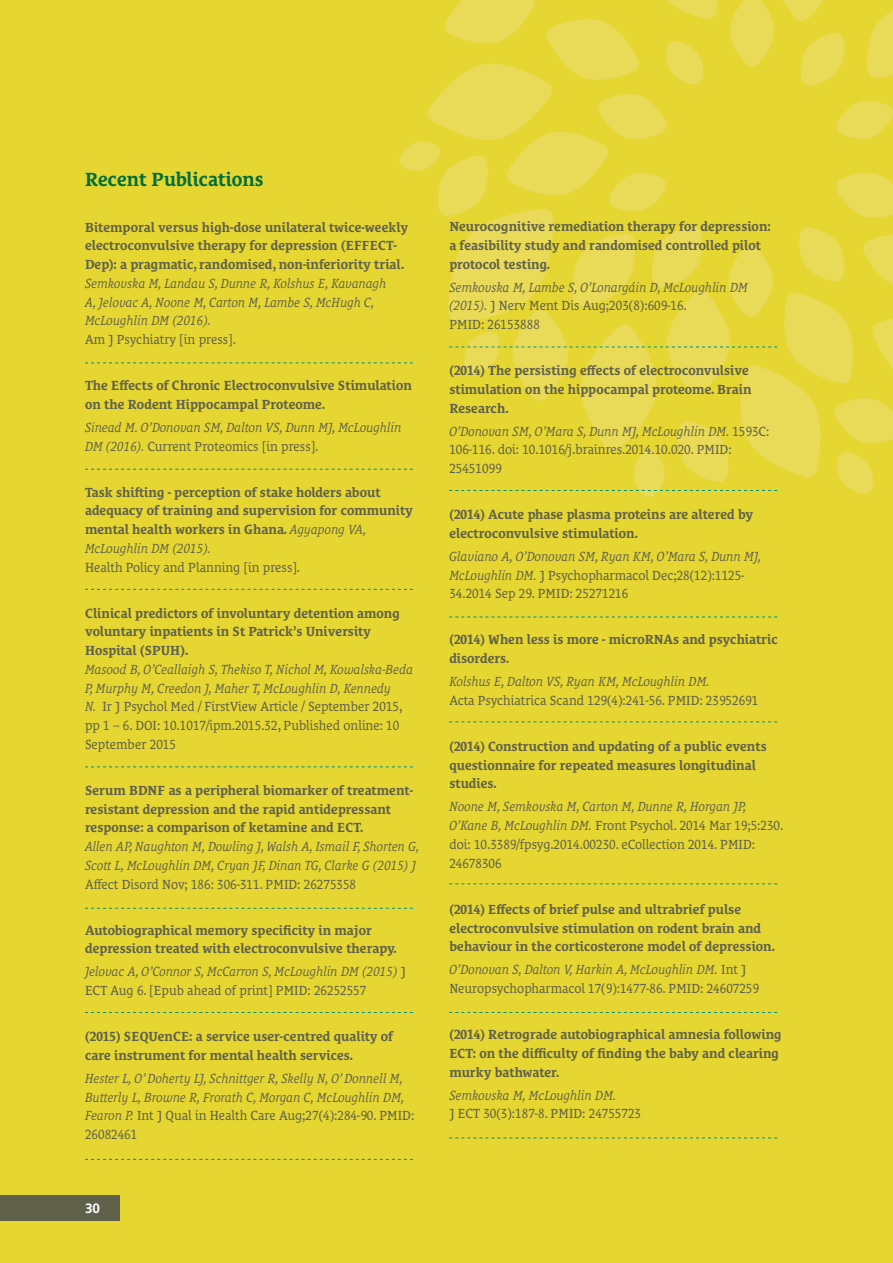
<style>
.page{position:relative;width:893px;height:1263px;background:#fff}
.page>*{position:absolute;margin:0;border:0;box-sizing:border-box;transform-origin:0 0}
.t1{font:700 19.5px "Le Monde Courrier Pro";color:#006f3c;scale:.95 1}
.t2{font:700 13.5px/18.8px "Le Monde Courrier Pro";color:#60614b;scale:.95 1}
.t3{font:13.5px/18.8px "Le Monde Courrier Pro";color:#60614b;scale:.95 1}
.t4{font:italic 13.5px/18.8px "Le Monde Courrier Pro";color:#60614b;scale:.95 1}
.t5{font:700 13.5px "Frutiger";color:#fff}
.s1{font-style:normal}
.s2{font-weight:400;font-style:italic}
.s3{font-style:italic}
</style>
<div class="page">
<img style="left:0;top:0;width:893px;height:1263px">
<div style="left:0;top:1195px;width:120px;height:25px;background:#60614b"></div>
<svg style="left:85px;top:362px;width:328px;height:1px"></svg>
<svg style="left:449px;top:347px;width:328px;height:1px"></svg>
<svg style="left:449px;top:490px;width:328px;height:1px"></svg>
<svg style="left:449px;top:617px;width:328px;height:1px"></svg>
<svg style="left:449px;top:721px;width:328px;height:1px"></svg>
<svg style="left:449px;top:883px;width:328px;height:1px"></svg>
<svg style="left:449px;top:1012px;width:328px;height:1px"></svg>
<svg style="left:449px;top:1137px;width:328px;height:1px"></svg>
<svg style="left:85px;top:469px;width:328px;height:1px"></svg>
<svg style="left:85px;top:589px;width:328px;height:1px"></svg>
<svg style="left:85px;top:766px;width:328px;height:1px"></svg>
<svg style="left:85px;top:908px;width:328px;height:1px"></svg>
<svg style="left:85px;top:1012px;width:328px;height:1px"></svg>
<svg style="left:85px;top:1159px;width:328px;height:1px"></svg>
<h1 class="t1" style="left:85px;top:163px;width:189px">Recent Publications</h1>
<p class="t2" style="left:85px;top:216px;width:342px">Bitemporal versus high-dose unilateral twice-weekly electroconvulsive therapy for depression (EFFECT-<br>Dep): a pragmatic, randomised, non-inferiority trial.</p>
<p class="t4" style="left:85px;top:272px;width:319px">Semkovska M, Landau S, Dunne R, Kolshus E, Kavanagh<br>A, Jelovac A, Noone M, Carton M, Lambe S, McHugh C,<br>McLoughlin DM (2016).</p>
<p class="t3" style="left:85px;top:328px;width:160px">Am J Psychiatry [in press].</p>
<p class="t2" style="left:85px;top:374px;width:346px">The Effects of Chronic Electroconvulsive Stimulation on the Rodent Hippocampal Proteome.</p>
<p class="t4" style="left:85px;top:416px;width:335px">Sinead M. O’Donovan SM, Dalton VS, Dunn MJ, McLoughlin<br>DM (2016). <span class="s1">Current Proteomics [in press].</span></p>
<p class="t2" style="left:85px;top:481px;width:347px">Task shifting - perception of stake holders about adequacy of training and supervision for community mental health workers in Ghana. <span class="s2">Agyapong VA, McLoughlin DM (2015).</span></p>
<p class="t3" style="left:85px;top:556px;width:228px">Health Policy and Planning [in press].</p>
<p class="t2" style="left:85px;top:602px;width:333px">Clinical predictors of involuntary detention among voluntary inpatients in St Patrick’s University<br>Hospital (SPUH).</p>
<p class="t3" style="left:85px;top:658px;width:347px"><span class="s3">Masood B, O’Ceallaigh S, Thekiso T, Nichol M, Kowalska-Beda P, Murphy M, Creedon J, Maher T, McLoughlin D, Kennedy<br>N.</span> Ir J Psychol Med / FirstView Article / September 2015, pp 1 – 6. DOI: 10.1017/ipm.2015.32, Published online: 10<br>September 2015</p>
<p class="t2" style="left:85px;top:779px;width:347px">Serum BDNF as a peripheral biomarker of treatment&shy;resistant depression and the rapid antidepressant response: a comparison of ketamine and ECT.</p>
<p class="t4" style="left:85px;top:836px;width:353px">Allen AP, Naughton M, Dowling J, Walsh A, Ismail F, Shorten G,<br>Scott L, McLoughlin DM, Cryan JF, Dinan TG, Clarke G (2015) J</p>
<p class="t3" style="left:85px;top:873px;width:287px">Affect Disord Nov; 186: 306-311. PMID: 26275358</p>
<p class="t2" style="left:85px;top:919px;width:330px">Autobiographical memory specificity in major depression treated with electroconvulsive therapy.</p>
<p class="t4" style="left:85px;top:961px;width:339px">Jelovac A, O’Connor S, McCarron S, McLoughlin DM (2015) <span class="s1">J<br>ECT Aug 6. [Epub ahead of print] PMID: 26252557</span></p>
<p class="t2" style="left:85px;top:1025px;width:326px">(2015) SEQUenCE: a service user-centred quality of care instrument for mental health services.</p>
<p class="t4" style="left:85px;top:1067px;width:348px">Hester L, O’ Doherty LJ, Schnittger R, Skelly N, O’ Donnell M, Butterly L, Browne R, Frorath C, Morgan C, McLoughlin DM, Fearon P. <span class="s1">Int J Qual in Health Care Aug;27(4):284-90. PMID:<br>26082461</span></p>
<p class="t5" style="left:85px;top:1200px;width:17px">30</p>
<p class="t2" style="left:449px;top:215px;width:340px">Neurocognitive remediation therapy for depression: a feasibility study and randomised controlled pilot protocol testing.</p>
<p class="t4" style="left:449px;top:276px;width:316px">Semkovska M, Lambe S, O’Lonargáin D, McLoughlin DM (2015). <span class="s1">J Nerv Ment Dis Aug;203(8):609-16.<br>PMID: 26153888</span></p>
<p class="t2" style="left:449px;top:359px;width:320px">(2014) The persisting effects of electroconvulsive stimulation on the hippocampal proteome. Brain<br>Research.</p>
<p class="t3" style="left:449px;top:420px;width:338px"><span class="s3">O’Donovan SM, O’Mara S, Dunn MJ, McLoughlin DM.</span> 1593C:<br>106-116. doi: 10.1016/j.brainres.2014.10.020. PMID:<br>25451099</p>
<p class="t2" style="left:449px;top:503px;width:321px">(2014) Acute phase plasma proteins are altered by electroconvulsive stimulation.</p>
<p class="t3" style="left:449px;top:545px;width:330px"><span class="s3">Glaviano A, O’Donovan SM, Ryan KM, O’Mara S, Dunn MJ,<br>McLoughlin DM.</span> J Psychopharmacol Dec;28(12):1125-<br>34.2014 Sep 29. PMID: 25271216</p>
<p class="t2" style="left:449px;top:629px;width:347px">(2014) When less is more - microRNAs and psychiatric disorders.</p>
<p class="t4" style="left:449px;top:671px;width:276px">Kolshus E, Dalton VS, Ryan KM, McLoughlin DM.</p>
<p class="t3" style="left:449px;top:689px;width:327px">Acta Psychiatrica Scand 129(4):241-56. PMID: 23952691</p>
<p class="t2" style="left:449px;top:735px;width:336px">(2014) Construction and updating of a public events questionnaire for repeated measures longitudinal studies.</p>
<p class="t3" style="left:449px;top:796px;width:353px"><span class="s3">Noone M, Semkovska M, Carton M, Dunne R, Horgan JP, O’Kane B, McLoughlin DM.</span> Front Psychol. 2014 Mar 19;5:230. doi: 10.3389/fpsyg.2014.00230. eCollection 2014. PMID:<br>24678306</p>
<p class="t2" style="left:449px;top:898px;width:344px">(2014) Effects of brief pulse and ultrabrief pulse electroconvulsive stimulation on rodent brain and behaviour in the corticosterone model of depression.</p>
<p class="t3" style="left:449px;top:959px;width:327px"><span class="s3">O’Donovan S, Dalton V, Harkin A, McLoughlin DM.</span> Int J<br>Neuropsychopharmacol 17(9):1477-86. PMID: 24607259</p>
<p class="t2" style="left:449px;top:1023px;width:351px">(2014) Retrograde autobiographical amnesia following<br>ECT: on the difficulty of finding the baby and clearing murky bathwater.</p>
<p class="t4" style="left:449px;top:1084px;width:177px">Semkovska M, McLoughlin DM.</p>
<p class="t3" style="left:449px;top:1103px;width:203px">J ECT 30(3):187-8. PMID: 24755723</p>
</div>
